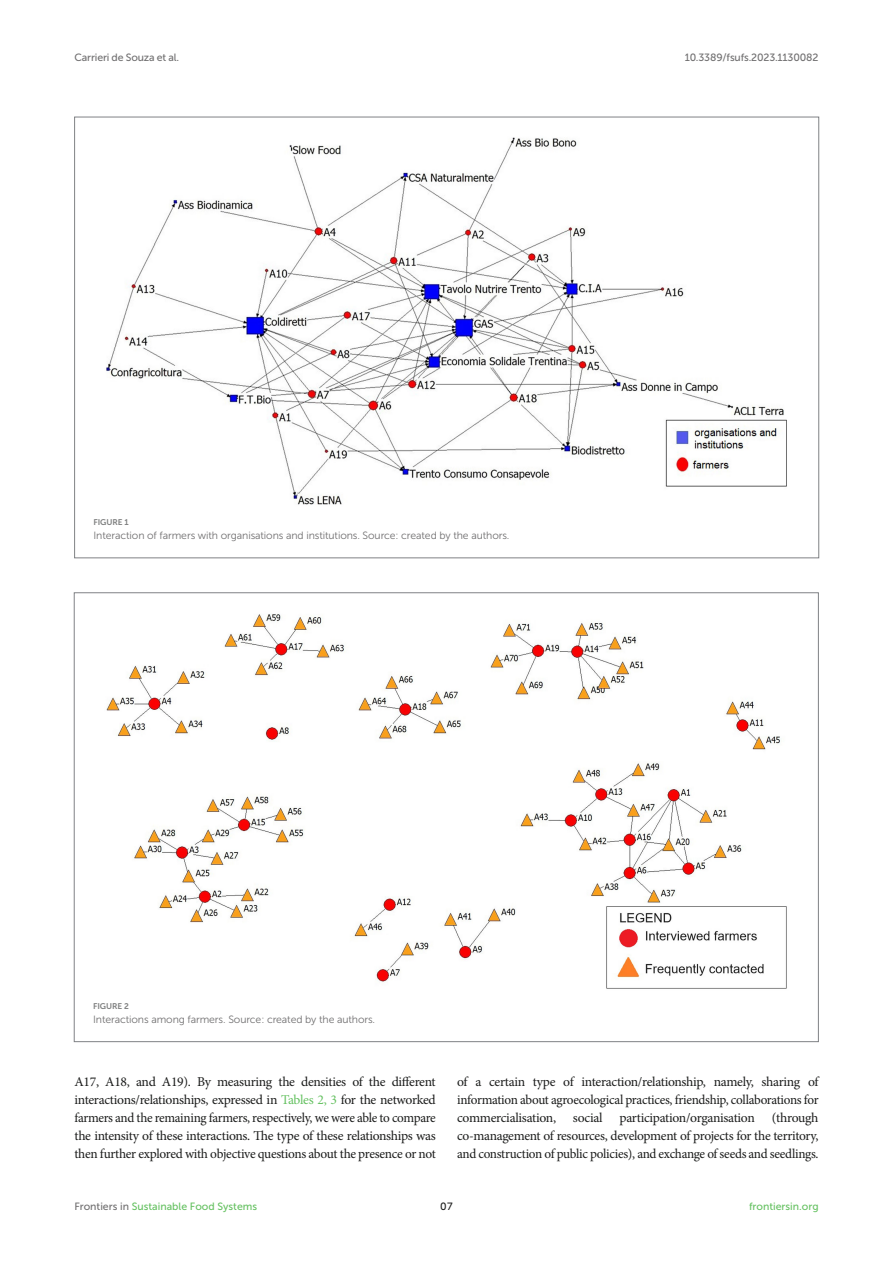
<style>
.page{position:relative;width:893px;height:1263px;background:#fff}
.page>*{position:absolute;margin:0;border:0;box-sizing:border-box;transform-origin:0 0}
.TEXT{font:13.5px/18px "Minion Pro";letter-spacing:-.025em;color:#1b1c1b;text-align:justify}
.FIG_LEG{font:10.5px "Museo Sans 300";letter-spacing:-.01em;color:#706f70}
.t1{font:10.5px "Museo Sans 500";color:#65c161}
.t2{font:10.5px "Museo Sans 500";letter-spacing:-.015em;color:#706f70}
.t3{font:10.5px "Museo Sans 500";color:#1b1c1b}
.FIG_HD{font:8.25px "Museo Sans 700";letter-spacing:-.01em;color:#7e7f7f}
.s1{color:#65c161}
.s2{color:#706f70}
</style>
<div class="page">
<img style="left:106px;top:137px;width:681px;height:368px">
<img style="left:106px;top:614px;width:681px;height:375px">
<p class="t2" style="left:74px;top:51px;width:106px">Carrieri de Souza et al.</p>
<p class="t2" style="left:685px;top:51px;width:135px">10.3389/fsufs.2023.1130082</p>
<p class="FIG_HD" style="left:94px;top:518px;width:37px">FIGURE 1</p>
<p class="FIG_LEG" style="left:94px;top:530px;width:417px">Interaction of farmers with organisations and institutions. Source: created by the authors.</p>
<p class="FIG_HD" style="left:93px;top:1002px;width:37px">FIGURE 2</p>
<p class="FIG_LEG" style="left:93px;top:1013px;width:284px">Interactions among farmers. Source: created by the authors.</p>
<p class="TEXT" style="left:74px;top:1073px;width:363px">A17, A18, and A19). By measuring the densities of the different interactions/relationships, expressed in <span class="s1">Tables 2, 3</span> for the networked farmers and the remaining farmers, respectively, we were able to compare the intensity of these interactions. The type of these relationships was then further explored with objective questions about the presence or not</p>
<p class="TEXT" style="left:457px;top:1073px;width:363px">of a certain type of interaction/relationship, namely, sharing of information about agroecological practices, friendship, collaborations for commercialisation, social participation/organisation (through co-management of resources, development of projects for the territory, and construction of public policies), and exchange of seeds and seedlings.</p>
<p class="t1" style="left:74px;top:1200px;width:184px"><span class="s2">Frontiers in</span> Sustainable Food Systems</p>
<p class="t3" style="left:440px;top:1200px;width:14px">07</p>
<p class="t1" style="left:749px;top:1200px;width:71px">frontiersin.org</p>
</div>
